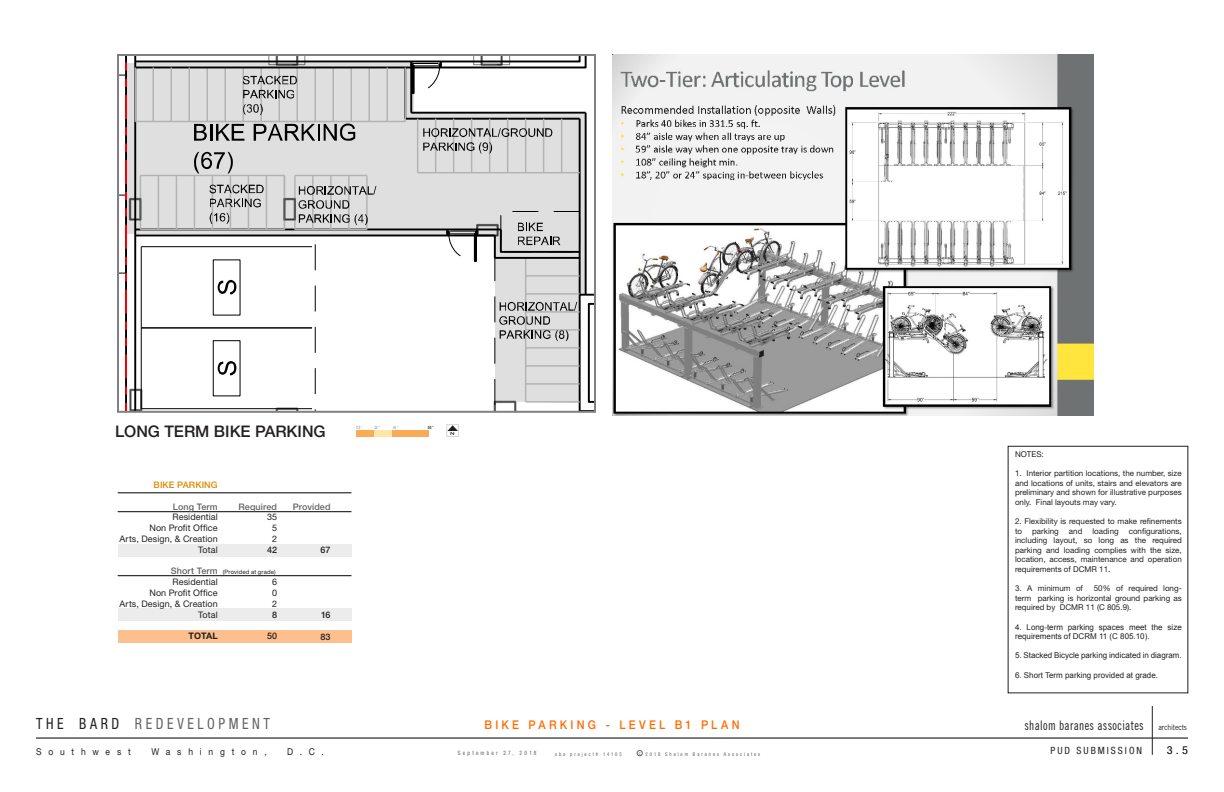
<style>
.page{position:relative;width:1224px;height:792px;background:#fff}
.page>*{position:absolute;margin:0;border:0;box-sizing:border-box;transform-origin:0 0}
.t1{font:500 16px "Helvetica Neue";color:#231f20}
.t2{font:condensed 15.5px "Helvetica Neue";letter-spacing:.255em;color:#636366;scale:.9 1}
.t3{font:12.9px "Trade Gothic Cond Eighteen";letter-spacing:.03em;color:#231f20;scale:.9 1}
.t4{font:500 12px "Helvetica Neue";letter-spacing:.3em;color:#ff6b00;scale:.9 1}
.t5{font:condensed 11px "Helvetica Neue";color:#000;scale:1.12 1}
.t6{font:condensed 10px "Helvetica Neue";letter-spacing:.2em;color:#231f20}
.t7{font:9.5px "Helvetica Neue";letter-spacing:.8em;color:#231f20;scale:.9 1}
.t8{font:9px/10.8px "Helvetica Neue";letter-spacing:.01em;color:#231f20;text-align:right}
.t9{font:500 9px "Helvetica Neue";letter-spacing:.01em;color:#636366}
.t10{font:500 9px "Helvetica Neue";color:#231f20}
.t11{font:500 9px "Helvetica Neue";letter-spacing:.015em;color:#df8900}
.t12{font:700 9px "Helvetica Neue";color:#231f20}
.t13{font:8px/9.6px "Helvetica Neue";color:#231f20;text-align:justify}
.t14{font:8px/9.6px "Arial";color:#231f20}
.t15{font:6px "Helvetica Neue";letter-spacing:.02em;color:#231f20}
.t16{font:condensed 6px "Helvetica Neue";letter-spacing:.415em;color:#616164;scale:.9 1}
.t17{font:300 6px "Bank Gothic BT";color:#939598}
.t18{font:300 6px "Bank Gothic BT";color:#231f20}
.t19{font:500 6px "Bank Gothic BT";color:#231f20}
.t20{font:condensed 5.2px "Helvetica Neue";letter-spacing:.42em;color:#606063;scale:.91 1}
.t21{font:condensed 5.2px "Helvetica Neue";letter-spacing:.415em;color:#616164;scale:.91 1}
.s1{font-family:"Arial"}
.s2{color:#231f20}
.s3{font-family:"Trade Gothic";font-size:7.7px}
</style>
<div class="page">
<img style="left:612px;top:54px;width:482px;height:361px">
<hr style="left:36px;top:737px;width:1152px;height:2px;background:#606063">
<hr style="left:1152px;top:706px;width:1px;height:49px;background:#231f20">
<svg style="left:637px;top:750px;width:6px;height:6px"></svg>
<svg style="left:124px;top:57px;width:463px;height:353px"></svg>
<svg style="left:493px;top:223px;width:100px;height:187px;background:#cacaca"></svg>
<div style="left:117px;top:54px;width:479px;height:359px;border:2px solid #808080"></div>
<svg style="left:448px;top:426px;width:9px;height:5px"></svg>
<div style="left:356px;top:430px;width:18px;height:7px;background:#faab55"></div>
<div style="left:392px;top:430px;width:36px;height:7px;background:#faab55"></div>
<div style="left:374px;top:430px;width:18px;height:7px;background:#ffe6ab"></div>
<div style="left:118px;top:630px;width:233px;height:13px;background:#febf8e"></div>
<div style="left:118px;top:545px;width:233px;height:12px;background:#ececec"></div>
<div style="left:118px;top:608px;width:233px;height:13px;background:#ececec"></div>
<hr style="left:118px;top:492px;width:233px;height:1px;background:#000">
<hr style="left:118px;top:575px;width:233px;height:1px;background:#000">
<hr style="left:118px;top:511px;width:233px;height:1px;background:#000">
<h1 class="t1" style="left:115px;top:422px;width:212px">LONG TERM BIKE PARKING</h1>
<p class="t11" style="left:154px;top:479px;width:66px">BIKE PARKING</p>
<p class="t9" style="left:173px;top:501px;width:46px">Long Term</p>
<p class="t8" style="left:120px;top:512px;width:100px">Residential<br>Non Profit Office<br>Arts, Design, &amp; Creation<br>Total</p>
<p class="t9" style="left:171px;top:566px;width:48px">Short Term</p>
<p class="t8" style="left:120px;top:577px;width:100px">Residential<br>Non Profit Office<br>Arts, Design, &amp; Creation<br>Total</p>
<p class="t12" style="left:189px;top:630px;width:31px">TOTAL</p>
<p class="t9" style="left:238px;top:501px;width:40px">Required</p>
<p class="t8" style="left:267px;top:512px;width:12px;text-align:center">35<br>5<br>2</p>
<p class="t10" style="left:267px;top:544px;width:11px">42</p>
<p class="t8" style="left:272px;top:577px;width:7px;text-align:justify">6<br>0<br>2</p>
<p class="t10" style="left:272px;top:609px;width:7px">8</p>
<p class="t10" style="left:267px;top:631px;width:12px">50</p>
<p class="t15" style="left:223px;top:568px;width:54px">(Provided at grade)</p>
<p class="t9" style="left:293px;top:501px;width:39px">Provided</p>
<p class="t10" style="left:321px;top:545px;width:12px">67</p>
<p class="t10" style="left:321px;top:609px;width:11px">16</p>
<p class="t10" style="left:320px;top:631px;width:12px">83</p>
<p class="t17" style="left:356px;top:424px;width:8px">0’</p>
<p class="t17" style="left:374px;top:424px;width:8px">2’</p>
<p class="t17" style="left:392px;top:424px;width:8px">4’</p>
<p class="t18" style="left:427px;top:424px;width:8px">8’</p>
<p class="t19" style="left:450px;top:430px;width:7px">N</p>
<p class="t13" style="left:1015px;top:449px;width:30px">NOTES:</p>
<p class="t13" style="left:1015px;top:468px;width:168px">1. Interior partition locations, the number, size and locations of units, stairs and elevators are preliminary and shown for illustrative purposes only. Final layouts may vary.</p>
<p class="t13" style="left:1015px;top:516px;width:168px">2. Flexibility is requested to make refinements to</p>
<p class="t13" style="left:1015px;top:526px;width:168px;text-indent:114px">configurations, including layout, so long as the required parking and loading complies with the size, location, access, maintenance and operation requirements of DCMR 11.</p>
<p class="t13" style="left:1015px;top:583px;width:69px"><span class="s1">3.</span> A minimum of</p>
<p class="t13" style="left:1032px;top:526px;width:28px">parking</p>
<p class="t13" style="left:1069px;top:526px;width:15px">and</p>
<p class="t13" style="left:1092px;top:526px;width:28px">loading</p>
<p class="t13" style="left:1015px;top:583px;width:168px;text-indent:79px">50% of required long&shy;term parking is horizontal ground parking as required by DCMR 11 (C 805.9).</p>
<p class="t14" style="left:1015px;top:622px;width:168px">4. Long-term parking spaces meet the size requirements of DCRM 11 (C 805.10).</p>
<p class="t14" style="left:1015px;top:651px;width:168px">5. Stacked Bicycle parking indicated in diagram.</p>
<p class="t14" style="left:1015px;top:670px;width:145px">6. Short Term parking provided at grade.</p>
<h2 class="t2" style="left:36px;top:715px;width:261px"><span class="s2">THE BARD</span> REDEVELOPMENT</h2>
<p class="t7" style="left:36px;top:746px;width:107px">Southwest</p>
<p class="t7" style="left:151px;top:746px;width:130px">Washington,</p>
<p class="t7" style="left:287px;top:746px;width:42px">D.C.</p>
<p class="t16" style="left:458px;top:749px;width:89px">September 27, 2018</p>
<p class="t21" style="left:555px;top:751px;width:75px">sba project# 14105</p>
<p class="t20" style="left:639px;top:751px;width:135px">c 2018 Shalom Baranes Associates</p>
<h3 class="t4" style="left:484px;top:718px;width:285px">BIKE PARKING - LEVEL B1 PLAN</h3>
<h3 class="t3" style="left:1024px;top:718px;width:182px">shalom baranes associates <span class="s3">architects</span></h3>
<h3 class="t5" style="left:1167px;top:744px;width:20px">3.5</h3>
<p class="t6" style="left:1051px;top:745px;width:93px">PUD SUBMISSION</p>
</div>
